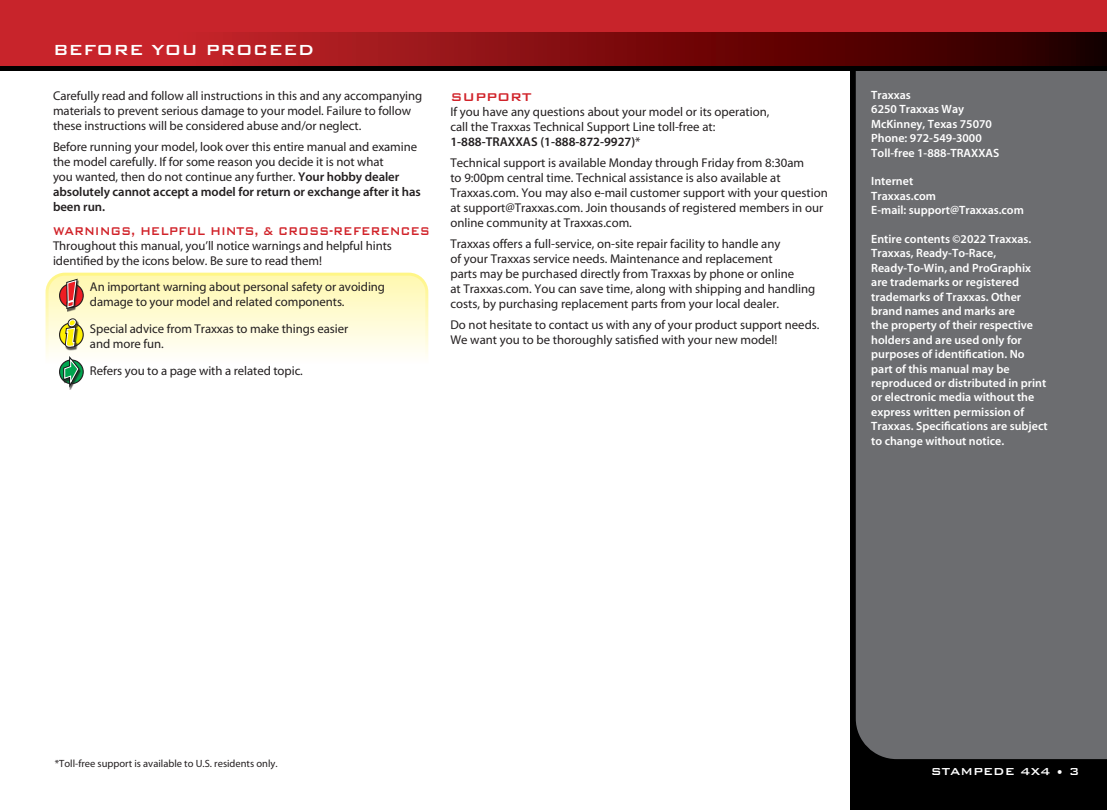
<style>
.page{position:relative;width:1107px;height:810px;background:#fff}
.page>*{position:absolute;margin:0;border:0;box-sizing:border-box;transform-origin:0 0}
.t1{font:19.5px "Bank Gothic Medium BT";color:#fff}
.t2{font:15px "Bank Gothic Medium BT";letter-spacing:-.01em;color:#d1232a;scale:.84 1}
.t3{font:15px "Bank Gothic Medium BT";letter-spacing:-.01em;color:#d1232a}
.t4{font:13.5px "Bank Gothic Medium BT";color:#fff}
.t5{font:12.75px/15px "Myriad";color:#231f20}
.t6{font:600 12.75px "Myriad";color:#231f20}
.t7{font:600 12px/14.4px "Myriad";color:#fff}
.t8{font:10.5px "Myriad";color:#231f20}
.s1{font-weight:600}
.s2{font-weight:400}
</style>
<div class="page">
<div style="left:850px;top:13px;width:257px;height:797px;background:#000"></div>
<div style="left:856px;top:71px;width:251px;height:688px;background:#6c6d70"></div>
<div style="left:0;top:0;width:1107px;height:70px;background:#000"></div>
<div style="left:0;top:0;width:1107px;height:51px;background:#c8242b"></div>
<svg style="left:0;top:32px;width:1107px;height:34px;background:#831013"></svg>
<svg style="left:47px;top:274px;width:380px;height:106px"></svg>
<div style="left:46px;top:273px;width:382px;height:123px;border:3px solid #fff;border-radius:18px"></div>
<svg style="left:60px;top:360px;width:23px;height:24px"></svg>
<div style="left:59px;top:359px;width:25px;height:25px;border:1px solid #231f20;border-radius:50%"></div>
<svg style="left:60px;top:323px;width:23px;height:24px"></svg>
<div style="left:59px;top:322px;width:25px;height:25px;border:1px solid #231f20;border-radius:50%"></div>
<div style="left:67px;top:318px;width:10px;height:9px;border:3px solid #231f20;border-radius:50%"></div>
<div style="left:69px;top:319px;width:7px;height:7px;border:1px solid #fff;border-radius:50%"></div>
<svg style="left:62px;top:320px;width:20px;height:74px"></svg>
<svg style="left:60px;top:284px;width:23px;height:23px"></svg>
<div style="left:59px;top:283px;width:25px;height:25px;border:1px solid #231f20;border-radius:50%"></div>
<div style="left:67px;top:280px;width:13px;height:32px;background:#231f20;opacity:.75"></div>
<svg style="left:64px;top:277px;width:15px;height:34px"></svg>
<p class="t1" style="left:53px;top:39px;width:263px">BEFORE YOU PROCEED</p>
<p class="t5" style="left:53px;top:88px;width:371px">Carefully read and follow all instructions in this and any accompanying materials to prevent serious damage to your model. Failure to follow these instructions will be considered abuse and/or neglect.</p>
<p class="t5" style="left:53px;top:139px;width:369px">Before running your model, look over this entire manual and examine the model carefully. If for some reason you decide it is not what<br>you wanted, then do not continue any further. <span class="s1">Your hobby dealer absolutely cannot accept a model for return or exchange after it has been run.</span></p>
<p class="t2" style="left:53px;top:222px;width:450px">WARNINGS, HELPFUL HINTS, &amp; CROSS-REFERENCES</p>
<p class="t5" style="left:53px;top:238px;width:340px">Throughout this manual, you’ll notice warnings and helpful hints identified by the icons below. Be sure to read them!</p>
<p class="t5" style="left:90px;top:280px;width:297px">An important warning about personal safety or avoiding</p>
<p class="t5" style="left:90px;top:295px;width:256px">damage to your model and related components.</p>
<p class="t5" style="left:90px;top:322px;width:260px">Special advice from Traxxas to make things easier and more fun.</p>
<p class="t5" style="left:90px;top:364px;width:215px">Refers you to a page with a related topic.</p>
<p class="t3" style="left:450px;top:89px;width:83px">SUPPORT</p>
<p class="t5" style="left:450px;top:105px;width:321px">If you have any questions about your model or its operation,</p>
<p class="t5" style="left:450px;top:120px;width:266px">call the Traxxas Technical Support Line toll-free at:</p>
<p class="t6" style="left:450px;top:136px;width:192px">1-888-TRAXXAS (1-888-872-9927)<span class="s2">*</span></p>
<p class="t5" style="left:450px;top:156px;width:355px">Technical support is available Monday through Friday from 8:30am</p>
<p class="t5" style="left:450px;top:171px;width:379px">to 9:00pm central time. Technical assistance is also available at Traxxas.com. You may also e-mail customer support with your question at support@Traxxas.com. Join thousands of registered members in our online community at Traxxas.com.</p>
<p class="t5" style="left:450px;top:237px;width:366px">Traxxas offers a full-service, on-site repair facility to handle any<br>of your Traxxas service needs. Maintenance and replacement<br>parts may be purchased directly from Traxxas by phone or online<br>at Traxxas.com. You can save time, along with shipping and handling costs, by purchasing replacement parts from your local dealer.</p>
<p class="t5" style="left:450px;top:318px;width:371px">Do not hesitate to contact us with any of your product support needs.<br>We want you to be thoroughly satisfied with your new model!</p>
<p class="t7" style="left:871px;top:88px;width:41px">Traxxas</p>
<p class="t7" style="left:871px;top:103px;width:94px">6250 Traxxas Way</p>
<p class="t7" style="left:871px;top:117px;width:122px">McKinney, Texas 75070</p>
<p class="t7" style="left:871px;top:131px;width:112px">Phone: 972-549-3000</p>
<p class="t7" style="left:871px;top:146px;width:130px">Toll-free 1-888-TRAXXAS</p>
<p class="t7" style="left:871px;top:175px;width:43px">Internet</p>
<p class="t7" style="left:871px;top:189px;width:66px">Traxxas.com</p>
<p class="t7" style="left:871px;top:203px;width:154px">E-mail: support@Traxxas.com</p>
<p class="t7" style="left:871px;top:232px;width:178px">Entire contents ©2022 Traxxas.<br>Traxxas, Ready-To-Race,<br>Ready-To-Win, and ProGraphix are trademarks or registered trademarks of Traxxas. Other brand names and marks are<br>the property of their respective holders and are used only for purposes of identification. No part of this manual may be reproduced or distributed in print or electronic media without the express written permission of<br>Traxxas. Specifications are subject to change without notice.</p>
<p class="t8" style="left:55px;top:758px;width:224px">*Toll-free support is available to U.S. residents only.</p>
<p class="t4" style="left:931px;top:764px;width:150px">STAMPEDE 4X4 • 3</p>
</div>
